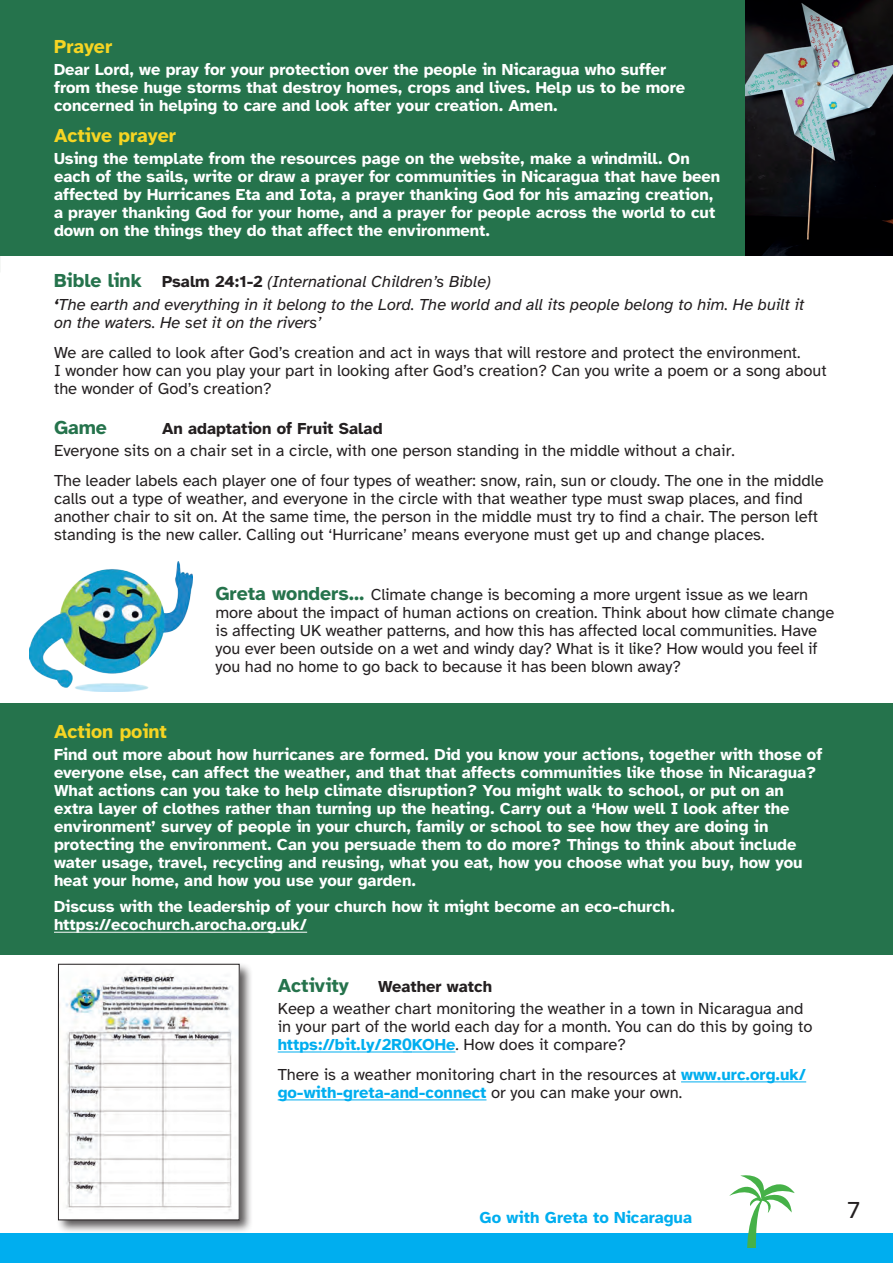
<style>
.page{position:relative;width:893px;height:1263px;background:#fff}
.page>*{position:absolute;margin:0;border:0;box-sizing:border-box;transform-origin:0 0}
.t1{font:24px "Atkinson Hyperlegible";color:#231f20}
.t2{font:700 19.5px "Atkinson Hyperlegible";color:#f6d523}
.t3{font:700 19.5px "Atkinson Hyperlegible";color:#25734c}
.t4{font:16.5px/18px "Atkinson Hyperlegible";color:#231f20}
.t5{font:700 16.5px/18px "Atkinson Hyperlegible";color:#fff}
.t6{font:italic 16.5px/22.2px "Atkinson Hyperlegible";color:#231f20}
.t7{font:700 16.5px "Atkinson Hyperlegible";color:#231f20}
.t8{font:700 16.5px "Atkinson Hyperlegible";color:#00aeef}
.s1{font-weight:700;font-style:normal;font-size:19.5px;color:#25734c}
.s2{font-weight:700;font-style:normal}
.s3{font-weight:700}
.s4{font-weight:700;font-size:19.5px;color:#25734c}
.s5{font-weight:700;color:#00aeef}
.s6{font-family:"BBC Reith Sans";font-weight:700;font-size:16.2px;color:#00aeef}
</style>
<div class="page">
<div style="left:1px;top:1233px;width:892px;height:30px;background:#00aeef"></div>
<svg style="left:729px;top:1175px;width:66px;height:73px"></svg>
<hr style="left:0;top:1233px;width:1px;height:30px;background:#00aeef">
<div style="left:1px;top:703px;width:892px;height:252px;background:#25734c"></div>
<div style="left:1px;top:0;width:892px;height:255px;background:#25734c"></div>
<hr style="left:54px;top:932px;width:253px;height:1px;background:#fff">
<hr style="left:278px;top:1051px;width:124px;height:1px;background:#00aeef">
<hr style="left:412px;top:1051px;width:43px;height:1px;background:#00aeef">
<hr style="left:681px;top:1081px;width:125px;height:1px;background:#00aeef">
<hr style="left:278px;top:1099px;width:208px;height:1px;background:#00aeef">
<hr style="left:0;top:0;width:1px;height:108px;background:#25734c">
<img style="left:745px;top:0;width:148px;height:255px">
<img style="left:30px;top:561px;width:162px;height:131px">
<div style="left:56px;top:962px;width:198px;height:272px;background:#231f20;opacity:.75"></div>
<img style="left:60px;top:966px;width:177px;height:252px">
<div style="left:58px;top:964px;width:181px;height:256px;border:1px solid #231f20"></div>
<p class="t2" style="left:54px;top:35px;width:60px">Prayer</p>
<p class="t5" style="left:54px;top:60px;width:633px">Dear Lord, we pray for your protection over the people in Nicaragua who suffer from these huge storms that destroy homes, crops and lives. Help us to be more concerned in helping to care and look after your creation. Amen.</p>
<p class="t2" style="left:54px;top:124px;width:123px">Active prayer</p>
<p class="t5" style="left:54px;top:149px;width:668px">Using the template from the resources page on the website, make a windmill. On each of the sails, write or draw a prayer for communities in Nicaragua that have been affected by Hurricanes Eta and Iota, a prayer thanking God for his amazing creation, a prayer thanking God for your home, and a prayer for people across the world to cut down on the things they do that affect the environment.</p>
<p class="t6" style="left:54px;top:271px;width:752px"><span class="s1">Bible link</span> <span class="s2">Psalm 24:1-2</span> (International Children’s Bible)<br><span class="s3">‘</span>The earth and everything in it belong to the Lord. The world and all its people belong to him. He built it</p>
<p class="t6" style="left:54px;top:311px;width:269px">on the waters. He set it on the rivers’</p>
<p class="t4" style="left:54px;top:343px;width:774px">We are called to look after God’s creation and act in ways that will restore and protect the environment.<br>I wonder how can you play your part in looking after God’s creation? Can you write a poem or a song about the wonder of God’s creation?</p>
<p class="t3" style="left:54px;top:416px;width:54px">Game</p>
<p class="t7" style="left:162px;top:419px;width:222px">An adaptation of Fruit Salad</p>
<p class="t4" style="left:54px;top:436px;width:771px;line-height:29.8px">Everyone sits on a chair set in a circle, with one person standing in the middle without a chair.<br>The leader labels each player one of four types of weather: snow, rain, sun or cloudy. The one in the middle</p>
<p class="t4" style="left:54px;top:490px;width:766px">calls out a type of weather, and everyone in the circle with that weather type must swap places, and find another chair to sit on. At the same time, the person in the middle must try to find a chair. The person left standing is the new caller. Calling out ‘Hurricane’ means everyone must get up and change places.</p>
<p class="t4" style="left:216px;top:586px;width:620px"><span class="s4">Greta wonders…</span> Climate change is becoming a more urgent issue as we learn more about the impact of human actions on creation. Think about how climate change is affecting UK weather patterns, and how this has affected local communities. Have you ever been outside on a wet and windy day? What is it like? How would you feel if you had no home to go back to because it has been blown away?</p>
<p class="t2" style="left:54px;top:720px;width:114px">Action point</p>
<p class="t5" style="left:54px;top:745px;width:770px">Find out more about how hurricanes are formed. Did you know your actions, together with those of everyone else, can affect the weather, and that that affects communities like those in Nicaragua?<br>What actions can you take to help climate disruption? You might walk to school, or put on an extra layer of clothes rather than turning up the heating. Carry out a ‘How well I look after the environment’ survey of people in your church, family or school to see how they are doing in protecting the environment. Can you persuade them to do more? Things to think about include water usage, travel, recycling and reusing, what you eat, how you choose what you buy, how you heat your home, and how you use your garden.</p>
<p class="t5" style="left:54px;top:898px;width:622px">Discuss with the leadership of your church how it might become an eco-church. https://ecochurch.arocha.org.uk/</p>
<p class="t3" style="left:278px;top:974px;width:73px">Activity</p>
<p class="t7" style="left:378px;top:977px;width:116px">Weather watch</p>
<p class="t4" style="left:278px;top:1000px;width:536px">Keep a weather chart monitoring the weather in a town in Nicaragua and in your part of the world each day for a month. You can do this by going to <span class="s5">https://bit.ly/2R</span><span class="s6">0</span><span class="s5">KOHe</span>. How does it compare?</p>
<p class="t4" style="left:278px;top:1066px;width:530px">There is a weather monitoring chart in the resources at <span class="s5">www.urc.org.uk/ go-with-greta-and-connect</span> or you can make your own.</p>
<p class="t8" style="left:479px;top:1208px;width:214px">Go with Greta to Nicaragua</p>
<h1 class="t1" style="left:848px;top:1197px;width:14px">7</h1>
</div>
